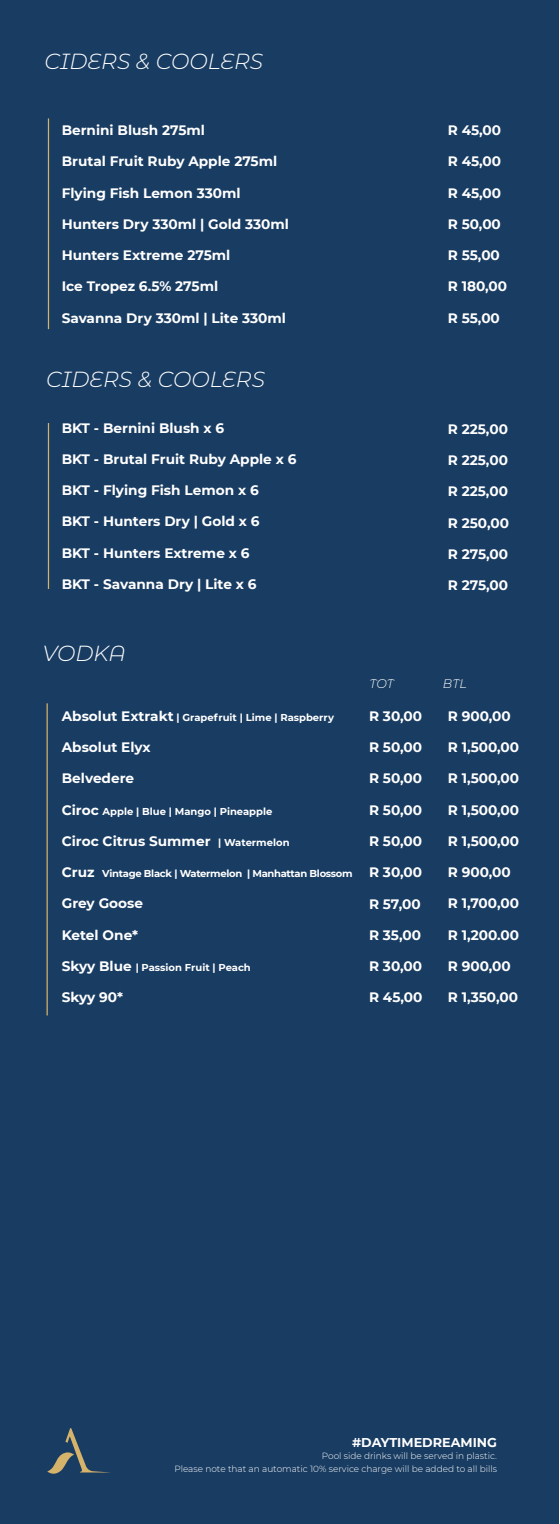
<style>
.page{position:relative;width:560px;height:1524px;background:#fff}
.page>*{position:absolute;margin:0;border:0;box-sizing:border-box;transform-origin:0 0}
.t1{font:italic 300 21.88px "Montserrat Alternates";color:#fff}
.t2{font:700 13.62px "Montserrat";color:#fff}
.t3{font:700 12.75px "Montserrat";color:#fff}
.t4{font:italic 300 12.5px "Montserrat Alternates";letter-spacing:-.005em;color:#fff}
.t5{font:700 10px "Montserrat";color:#fff}
.t6{font:700 10px "Montserrat";letter-spacing:-.03em;color:#fff}
.t7{font:300 8.88px/12.8px "Montserrat";color:#fff;text-align:right}
.s1{font-size:13.62px}
.s2{font-size:10px}
</style>
<div class="page">
<div style="left:0;top:0;width:559px;height:1523px;background:#193c62"></div>
<hr style="left:47px;top:703px;width:1px;height:312px;background:#d6b36a">
<hr style="left:48px;top:118px;width:1px;height:211px;background:#d6b36a">
<hr style="left:48px;top:423px;width:1px;height:166px;background:#d6b36a">
<svg style="left:47px;top:1428px;width:64px;height:45px"></svg>
<h1 class="t1" style="left:44px;top:47px;width:220px">CIDERS &amp; COOLERS</h1>
<p class="t2" style="left:62px;top:120px;width:145px">Bernini Blush 275ml</p>
<p class="t2" style="left:62px;top:152px;width:217px">Brutal Fruit Ruby Apple 275ml</p>
<p class="t2" style="left:62px;top:183px;width:180px">Flying Fish Lemon 330ml</p>
<p class="t2" style="left:62px;top:214px;width:229px">Hunters Dry 330ml | Gold 330ml</p>
<p class="t2" style="left:62px;top:245px;width:170px">Hunters Extreme 275ml</p>
<p class="t2" style="left:62px;top:277px;width:158px">Ice Tropez 6.5% 275ml</p>
<p class="t2" style="left:62px;top:308px;width:226px">Savanna Dry 330ml | Lite 330ml</p>
<h1 class="t1" style="left:46px;top:364px;width:220px">CIDERS &amp; COOLERS</h1>
<p class="t2" style="left:62px;top:418px;width:164px">BKT - Bernini Blush x 6</p>
<p class="t2" style="left:62px;top:449px;width:236px">BKT - Brutal Fruit Ruby Apple x 6</p>
<p class="t2" style="left:62px;top:480px;width:199px">BKT - Flying Fish Lemon x 6</p>
<p class="t2" style="left:62px;top:512px;width:199px">BKT - Hunters Dry | Gold x 6</p>
<p class="t2" style="left:62px;top:543px;width:189px">BKT - Hunters Extreme x 6</p>
<p class="t2" style="left:62px;top:574px;width:196px">BKT - Savanna Dry | Lite x 6</p>
<p class="t2" style="left:448px;top:120px;width:55px">R 45,00</p>
<p class="t2" style="left:448px;top:152px;width:55px">R 45,00</p>
<p class="t2" style="left:448px;top:183px;width:55px">R 45,00</p>
<p class="t2" style="left:448px;top:214px;width:55px">R 50,00</p>
<p class="t2" style="left:448px;top:245px;width:54px">R 55,00</p>
<p class="t2" style="left:448px;top:277px;width:61px">R 180,00</p>
<p class="t2" style="left:448px;top:308px;width:54px">R 55,00</p>
<p class="t2" style="left:448px;top:419px;width:62px">R 225,00</p>
<p class="t2" style="left:448px;top:450px;width:62px">R 225,00</p>
<p class="t2" style="left:448px;top:482px;width:62px">R 225,00</p>
<p class="t2" style="left:448px;top:513px;width:63px">R 250,00</p>
<p class="t2" style="left:448px;top:544px;width:62px">R 275,00</p>
<p class="t2" style="left:448px;top:575px;width:62px">R 275,00</p>
<h1 class="t1" style="left:43px;top:638px;width:85px">VODKA</h1>
<p class="t5" style="left:62px;top:710px;width:274px"><span class="s1">Absolut Extrakt</span> | Grapefruit | Lime | Raspberry</p>
<p class="t2" style="left:62px;top:737px;width:90px">Absolut Elyx</p>
<p class="t2" style="left:62px;top:769px;width:74px">Belvedere</p>
<p class="t5" style="left:62px;top:804px;width:212px"><span class="s1">Ciroc</span> Apple | Blue | Mango | Pineapple</p>
<p class="t2" style="left:62px;top:831px;width:229px">Ciroc Citrus Summer <span class="s2">| Watermelon</span></p>
<p class="t6" style="left:62px;top:866px;width:292px"><span class="s1">Cruz</span> Vintage Black | Watermelon | Manhattan Blossom</p>
<p class="t2" style="left:62px;top:894px;width:83px">Grey Goose</p>
<p class="t2" style="left:62px;top:925px;width:78px">Ketel One*</p>
<p class="t5" style="left:62px;top:960px;width:190px"><span class="s1">Skyy Blue</span> | Passion Fruit | Peach</p>
<p class="t2" style="left:62px;top:987px;width:63px">Skyy 90*</p>
<p class="t4" style="left:369px;top:675px;width:26px">TOT</p>
<p class="t4" style="left:443px;top:675px;width:25px">BTL</p>
<p class="t2" style="left:369px;top:706px;width:55px">R 30,00</p>
<p class="t2" style="left:369px;top:737px;width:55px">R 50,00</p>
<p class="t2" style="left:369px;top:769px;width:55px">R 50,00</p>
<p class="t2" style="left:369px;top:800px;width:55px">R 50,00</p>
<p class="t2" style="left:369px;top:831px;width:55px">R 50,00</p>
<p class="t2" style="left:369px;top:862px;width:55px">R 30,00</p>
<p class="t2" style="left:369px;top:894px;width:53px">R 57,00</p>
<p class="t2" style="left:369px;top:925px;width:53px">R 35,00</p>
<p class="t2" style="left:369px;top:956px;width:55px">R 30,00</p>
<p class="t2" style="left:369px;top:987px;width:55px">R 45,00</p>
<p class="t2" style="left:448px;top:706px;width:64px">R 900,00</p>
<p class="t2" style="left:448px;top:737px;width:73px">R 1,500,00</p>
<p class="t2" style="left:448px;top:769px;width:73px">R 1,500,00</p>
<p class="t2" style="left:448px;top:800px;width:73px">R 1,500,00</p>
<p class="t2" style="left:448px;top:831px;width:73px">R 1,500,00</p>
<p class="t2" style="left:448px;top:862px;width:64px">R 900,00</p>
<p class="t2" style="left:448px;top:894px;width:73px">R 1,700,00</p>
<p class="t2" style="left:448px;top:925px;width:73px">R 1,200.00</p>
<p class="t2" style="left:448px;top:956px;width:64px">R 900,00</p>
<p class="t2" style="left:448px;top:987px;width:72px">R 1,350,00</p>
<p class="t3" style="left:352px;top:1433px;width:146px">#DAYTIMEDREAMING</p>
<p class="t7" style="left:174px;top:1449px;width:324px">Pool side drinks will be served in plastic.<br>Please note that an automatic 10% service charge will be added to all bills</p>
</div>
